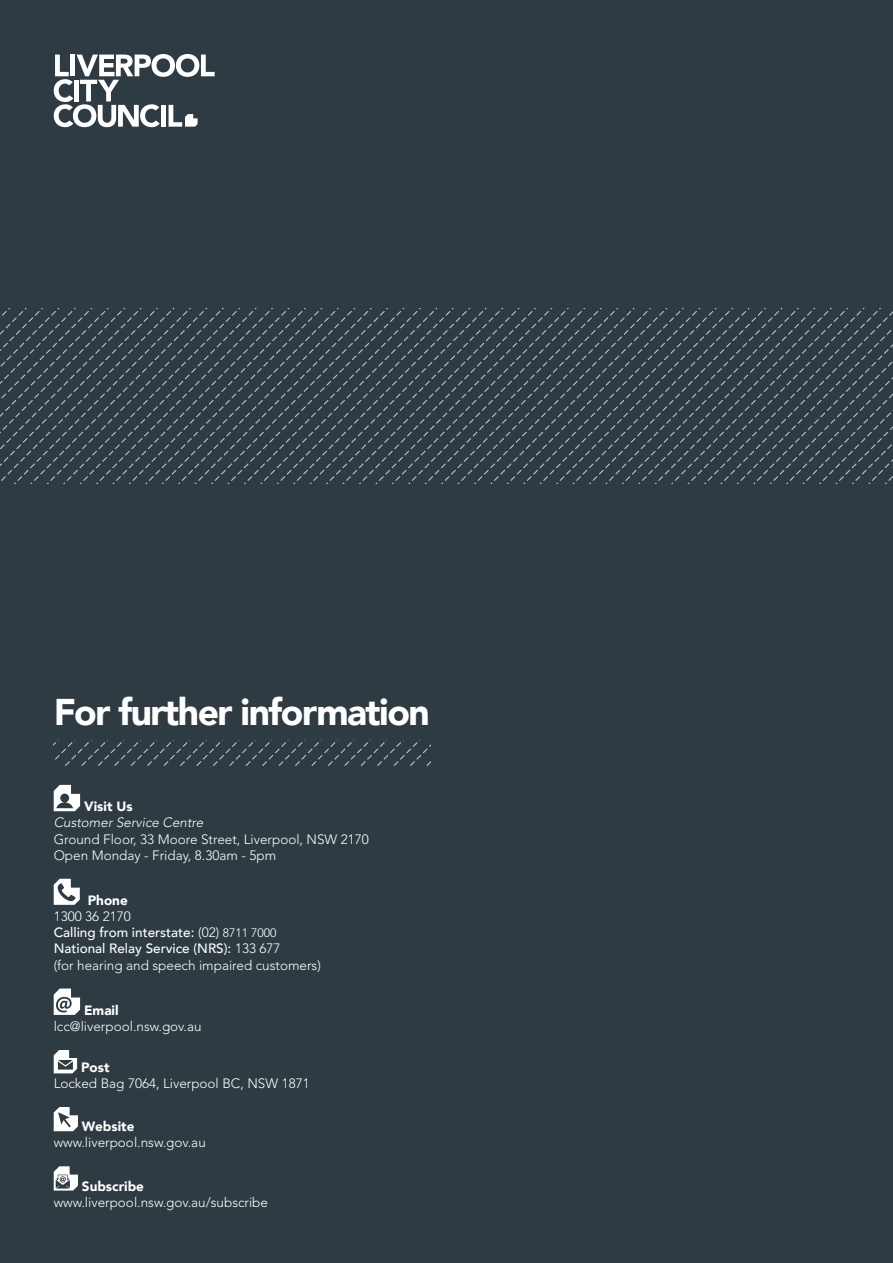
<style>
.page{position:relative;width:893px;height:1263px;background:#2e3b42}
.page>*{position:absolute;margin:0;border:0;box-sizing:border-box;transform-origin:0 0}
.t1{font:900 37.2px "Avenir";letter-spacing:-.04em;color:#fff}
.t2{font:300 13.5px/16.2px "Avenir LT Std";color:#fff}
.t3{font:500 13.5px/16.2px "Avenir";color:#fff}
.t4{font:900 13.5px "Avenir";color:#fff}
.t5{font:italic 300 13.5px "Avenir LT Std";color:#fff}
.s1{font-family:"Avenir LT Std";font-weight:300}
.s2{font-family:"Avenir LT Std";font-weight:300;font-size:12.15px}
</style>
<div class="page">
<svg style="left:809px;top:309px;width:84px;height:175px"></svg>
<svg style="left:743px;top:309px;width:33px;height:175px"></svg>
<svg style="left:677px;top:309px;width:66px;height:175px"></svg>
<svg style="left:546px;top:309px;width:131px;height:175px"></svg>
<svg style="left:0;top:309px;width:546px;height:175px"></svg>
<svg style="left:54px;top:740px;width:377px;height:26px"></svg>
<svg style="left:54px;top:785px;width:26px;height:26px"></svg>
<svg style="left:54px;top:879px;width:26px;height:26px"></svg>
<svg style="left:54px;top:988px;width:26px;height:27px"></svg>
<svg style="left:54px;top:1050px;width:23px;height:23px"></svg>
<svg style="left:54px;top:1107px;width:24px;height:24px"></svg>
<svg style="left:54px;top:1166px;width:24px;height:24px"></svg>
<svg style="left:54px;top:54px;width:161px;height:73px"></svg>
<h1 class="t1" style="left:54px;top:680px;width:378px">For further information</h1>
<p class="t4" style="left:84px;top:795px;width:50px">Visit Us</p>
<p class="t5" style="left:54px;top:815px;width:151px">Customer Service Centre</p>
<p class="t2" style="left:54px;top:831px;width:317px">Ground Floor, 33 Moore Street, Liverpool, NSW 2170<br>Open Monday - Friday, 8.30am - 5pm</p>
<p class="t4" style="left:88px;top:888px;width:41px">Phone</p>
<p class="t2" style="left:54px;top:908px;width:79px">1300 36 2170</p>
<p class="t3" style="left:54px;top:924px;width:228px">Calling from interstate: <span class="s1">(02)</span> <span class="s2">8711 7000<br></span>National Relay Service (NRS): <span class="s1">133 677</span></p>
<p class="t2" style="left:54px;top:957px;width:269px">(for hearing and speech impaired customers)</p>
<p class="t4" style="left:84px;top:999px;width:36px">Email</p>
<p class="t2" style="left:54px;top:1018px;width:149px">lcc@liverpool.nsw.gov.au</p>
<p class="t4" style="left:81px;top:1056px;width:30px">Post</p>
<p class="t2" style="left:54px;top:1075px;width:258px">Locked Bag 7064, Liverpool BC, NSW 1871</p>
<p class="t4" style="left:82px;top:1115px;width:54px">Website</p>
<p class="t2" style="left:54px;top:1135px;width:154px">www.liverpool.nsw.gov.au</p>
<p class="t4" style="left:82px;top:1174px;width:64px">Subscribe</p>
<p class="t2" style="left:54px;top:1194px;width:216px">www.liverpool.nsw.gov.au/subscribe</p>
</div>
